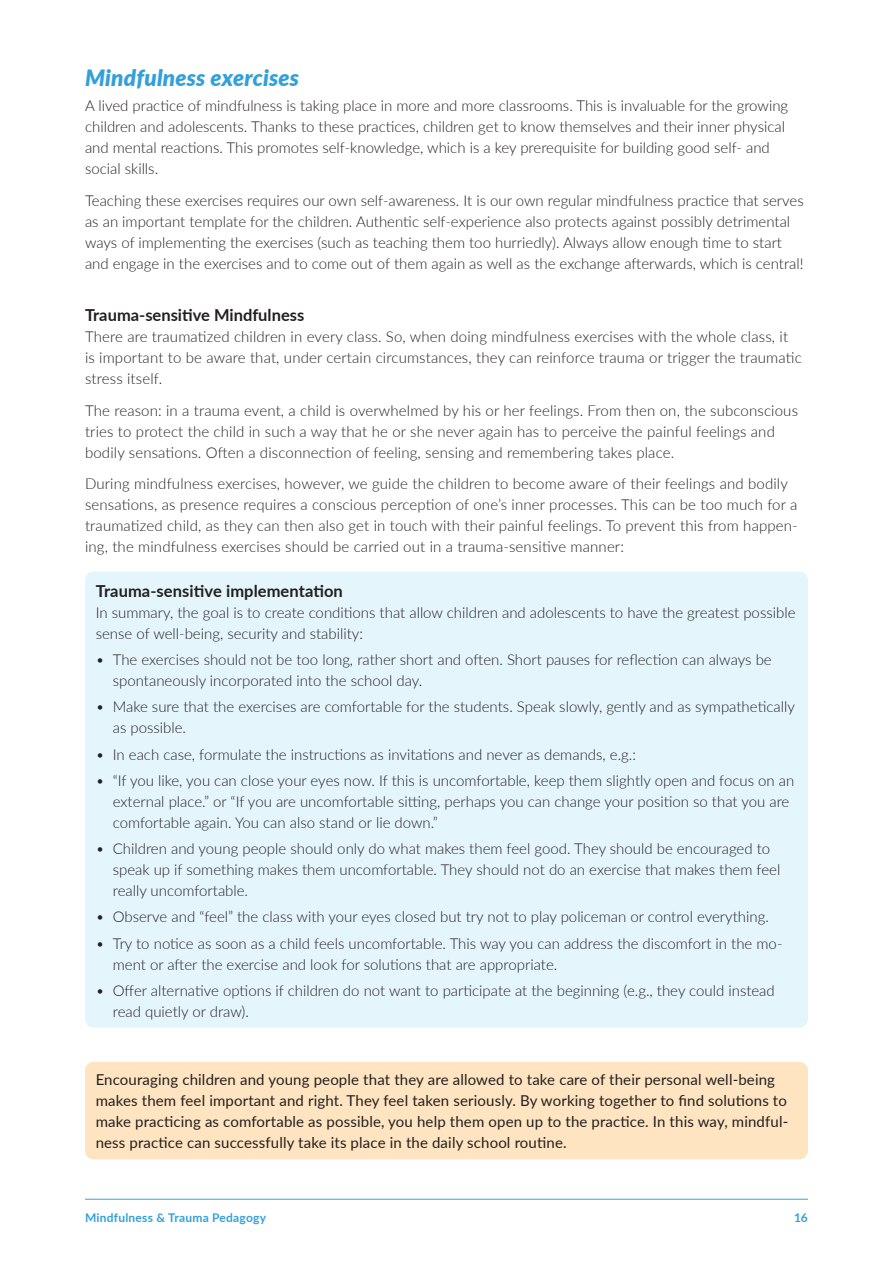
<style>
.page{position:relative;width:893px;height:1263px;background:#fff}
.page>*{position:absolute;margin:0;border:0;box-sizing:border-box;transform-origin:0 0}
.t1{font:italic 900 22.5px "Lato";letter-spacing:.01em;color:#34a0d9}
.t2{font:700 16.5px "Lato";color:#231f20}
.t3{font:300 15px/21px "Lato";color:#231f20}
.t4{font:15px/21px "Lato";letter-spacing:.01em;color:#231f20}
.t5{font:700 12px "Lato";letter-spacing:.02em;color:#34a0d9}
</style>
<div class="page">
<hr style="left:85px;top:1199px;width:723px;height:1px;background:#34a0d9">
<div style="left:85px;top:571px;width:723px;height:457px;background:#e5f5fc;border-radius:9px"></div>
<div style="left:85px;top:1062px;width:723px;height:97px;background:#fee4c0;border-radius:9px"></div>
<h1 class="t1" style="left:85px;top:61px;width:216px">Mindfulness exercises</h1>
<p class="t3" style="left:85px;top:95px;width:705px">A lived practice of mindfulness is taking place in more and more classrooms. This is invaluable for the growing children and adolescents. Thanks to these practices, children get to know themselves and their inner physical and mental reactions. This promotes self-knowledge, which is a key prerequisite for building good self- and social skills.</p>
<p class="t3" style="left:85px;top:189px;width:720px">Teaching these exercises requires our own self-awareness. It is our own regular mindfulness practice that serves as an important template for the children. Authentic self-experience also protects against possibly detrimental ways of implementing the exercises (such as teaching them too hurriedly). Always allow enough time to start and engage in the exercises and to come out of them again as well as the exchange afterwards, which is central!</p>
<p class="t2" style="left:85px;top:303px;width:221px">Trauma-sensitive Mindfulness</p>
<p class="t3" style="left:85px;top:326px;width:718px">There are traumatized children in every class. So, when doing mindfulness exercises with the whole class, it<br>is important to be aware that, under certain circumstances, they can reinforce trauma or trigger the traumatic stress itself.</p>
<p class="t3" style="left:85px;top:399px;width:714px">The reason: in a trauma event, a child is overwhelmed by his or her feelings. From then on, the subconscious tries to protect the child in such a way that he or she never again has to perceive the painful feelings and bodily sensations. Often a disconnection of feeling, sensing and remembering takes place.</p>
<p class="t3" style="left:85px;top:473px;width:714px">During mindfulness exercises, however, we guide the children to become aware of their feelings and bodily sensations, as presence requires a conscious perception of one’s inner processes. This can be too much for a traumatized child, as they can then also get in touch with their painful feelings. To prevent this from happen&shy;ing, the mindfulness exercises should be carried out in a trauma-sensitive manner:</p>
<p class="t2" style="left:96px;top:579px;width:249px">Trauma-sensitive implementation</p>
<p class="t3" style="left:96px;top:601px;width:701px">In summary, the goal is to create conditions that allow children and adolescents to have the greatest possible sense of well-being, security and stability:</p>
<p class="t3" style="left:113px;top:648px;width:660px;text-indent:-17px">• The exercises should not be too long, rather short and often. Short pauses for reflection can always be spontaneously incorporated into the school day.</p>
<p class="t3" style="left:113px;top:696px;width:684px;text-indent:-17px">• Make sure that the exercises are comfortable for the students. Speak slowly, gently and as sympathetically as possible.</p>
<p class="t3" style="left:96px;top:743px;width:542px">• In each case, formulate the instructions as invitations and never as demands, e.g.:</p>
<p class="t3" style="left:113px;top:769px;width:683px;text-indent:-17px">• “If you like, you can close your eyes now. If this is uncomfortable, keep them slightly open and focus on an external place.” or “If you are uncomfortable sitting, perhaps you can change your position so that you are comfortable again. You can also stand or lie down.”</p>
<p class="t3" style="left:113px;top:837px;width:669px;text-indent:-17px">• Children and young people should only do what makes them feel good. They should be encouraged to speak up if something makes them uncomfortable. They should not do an exercise that makes them feel really uncomfortable.</p>
<p class="t3" style="left:96px;top:906px;width:675px">• Observe and “feel” the class with your eyes closed but try not to play policeman or control everything.</p>
<p class="t3" style="left:113px;top:932px;width:671px;text-indent:-17px">• Try to notice as soon as a child feels uncomfortable. This way you can address the discomfort in the mo&shy;ment or after the exercise and look for solutions that are appropriate.</p>
<p class="t3" style="left:113px;top:979px;width:663px;text-indent:-17px">• Offer alternative options if children do not want to participate at the beginning (e.g., they could instead read quietly or draw).</p>
<p class="t4" style="left:96px;top:1068px;width:694px">Encouraging children and young people that they are allowed to take care of their personal well-being makes them feel important and right. They feel taken seriously. By working together to find solutions to make practicing as comfortable as possible, you help them open up to the practice. In this way, mindful&shy;ness practice can successfully take its place in the daily school routine.</p>
<p class="t5" style="left:85px;top:1208px;width:182px">Mindfulness &amp; Trauma Pedagogy</p>
<p class="t5" style="left:794px;top:1208px;width:15px">16</p>
</div>
